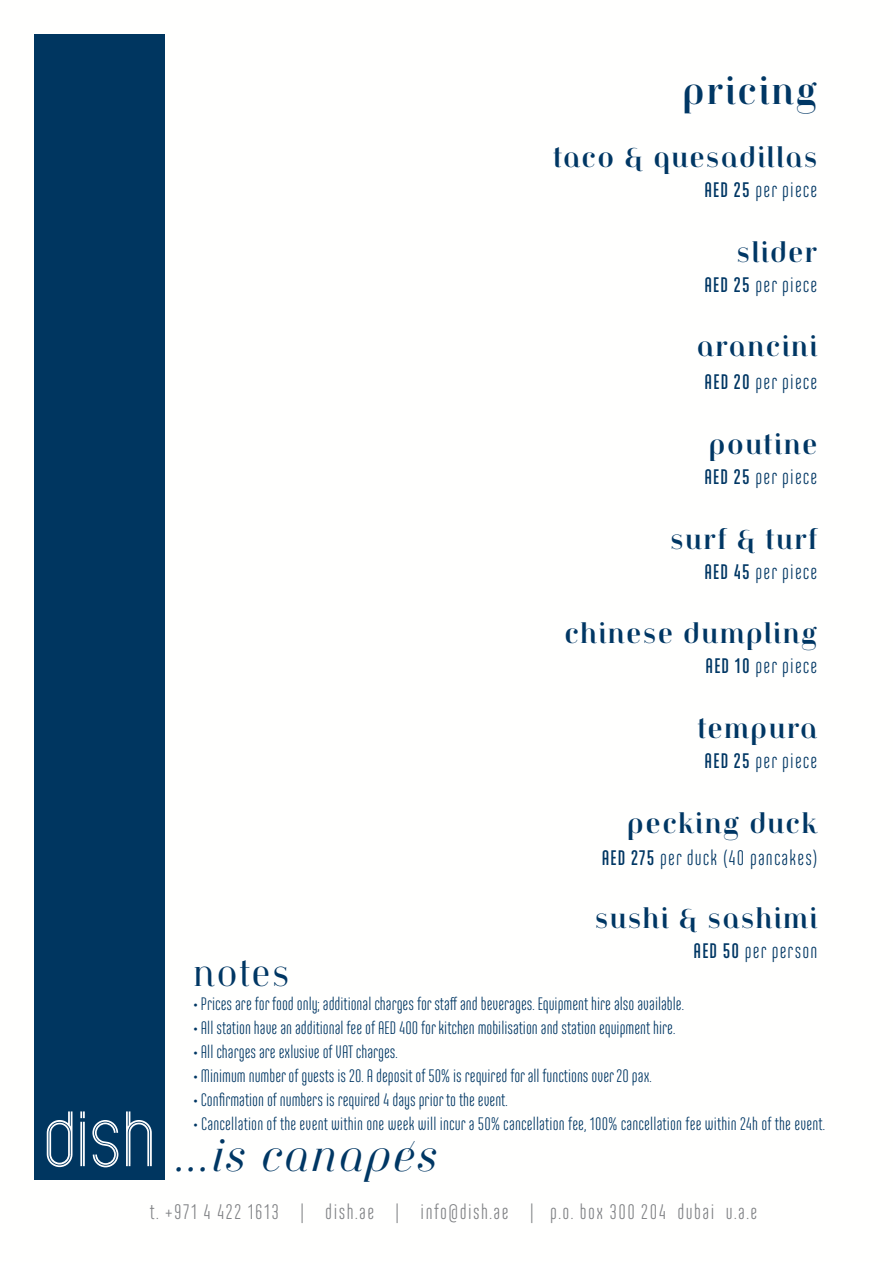
<style>
.page{position:relative;width:893px;height:1263px;background:#fff}
.page>*{position:absolute;margin:0;border:0;box-sizing:border-box;transform-origin:0 0}
.t1{font:italic 42px "Jeanne Moderno OT";letter-spacing:.06em;color:#003764}
.t2{font:700 36px "Jeanne Moderno OT";letter-spacing:.055em;color:#003764}
.t3{font:36px "Jeanne Moderno OT";letter-spacing:.055em;color:#003764}
.t4{font:700 27px "Jeanne Moderno OT";letter-spacing:.055em;color:#003764}
.t5{font:21px "Ando";letter-spacing:.055em;color:#003764}
.t6{font:21px "Ando";letter-spacing:.07em;color:#808285}
.t7{font:18px "Ando";color:#003764}
.s1{font-weight:700}
</style>
<div class="page">
<div style="left:34px;top:34px;width:131px;height:1145px;background:#003660"></div>
<svg style="left:92px;top:1120px;width:26px;height:47px"></svg>
<svg style="left:80px;top:1111px;width:5px;height:55px"></svg>
<svg style="left:47px;top:1111px;width:25px;height:56px"></svg>
<svg style="left:126px;top:1111px;width:26px;height:55px"></svg>
<h2 class="t2" style="left:682px;top:71px;width:136px">pricing</h2>
<h3 class="t4" style="left:553px;top:142px;width:266px">taco &amp; quesadillas</h3>
<p class="t5" style="left:704px;top:179px;width:114px"><span class="s1">AED 25</span> per piece</p>
<h3 class="t4" style="left:737px;top:237px;width:82px">slider</h3>
<p class="t5" style="left:704px;top:273px;width:114px"><span class="s1">AED 25</span> per piece</p>
<h3 class="t4" style="left:697px;top:331px;width:122px">arancini</h3>
<p class="t5" style="left:705px;top:371px;width:114px"><span class="s1">AED 20</span> per piece</p>
<h3 class="t4" style="left:709px;top:429px;width:110px">poutine</h3>
<p class="t5" style="left:704px;top:465px;width:114px"><span class="s1">AED 25</span> per piece</p>
<h3 class="t4" style="left:671px;top:523px;width:148px">surf &amp; turf</h3>
<p class="t5" style="left:704px;top:560px;width:114px"><span class="s1">AED 45</span> per piece</p>
<h3 class="t4" style="left:564px;top:618px;width:254px">chinese dumpling</h3>
<p class="t5" style="left:706px;top:655px;width:113px"><span class="s1">AED 10</span> per piece</p>
<h3 class="t4" style="left:697px;top:713px;width:121px">tempura</h3>
<p class="t5" style="left:705px;top:750px;width:114px"><span class="s1">AED 25</span> per piece</p>
<h3 class="t4" style="left:627px;top:808px;width:192px">pecking duck</h3>
<p class="t5" style="left:602px;top:847px;width:217px"><span class="s1">AED 275</span> per duck (40 pancakes)</p>
<h3 class="t4" style="left:595px;top:903px;width:223px">sushi &amp; sashimi</h3>
<p class="t5" style="left:693px;top:939px;width:125px"><span class="s1">AED 50</span> per person</p>
<h2 class="t3" style="left:193px;top:952px;width:97px">notes</h2>
<p class="t7" style="left:193px;top:994px;width:492px">• Prices are for food only; additional charges for staff and beverages. Equipment hire also available.</p>
<p class="t7" style="left:193px;top:1018px;width:483px">• All station have an additional fee of AED 400 for kitchen mobilisation and station equipment hire.</p>
<p class="t7" style="left:193px;top:1042px;width:206px">• All charges are exlusive of VAT charges.</p>
<p class="t7" style="left:193px;top:1066px;width:460px">• Minimum number of guests is 20. A deposit of 50% is required for all functions over 20 pax.</p>
<p class="t7" style="left:193px;top:1090px;width:316px">• Confirmation of numbers is required 4 days prior to the event.</p>
<p class="t7" style="left:193px;top:1114px;width:633px">• Cancellation of the event within one week will incur a 50% cancellation fee, 100% cancellation fee within 24h of the event.</p>
<h1 class="t1" style="left:177px;top:1131px;width:262px">...is canapés</h1>
<p class="t6" style="left:150px;top:1201px;width:609px">t. +971 4 422 1613 | dish.ae | info@dish.ae | p.o. box 300 204 dubai u.a.e</p>
</div>
